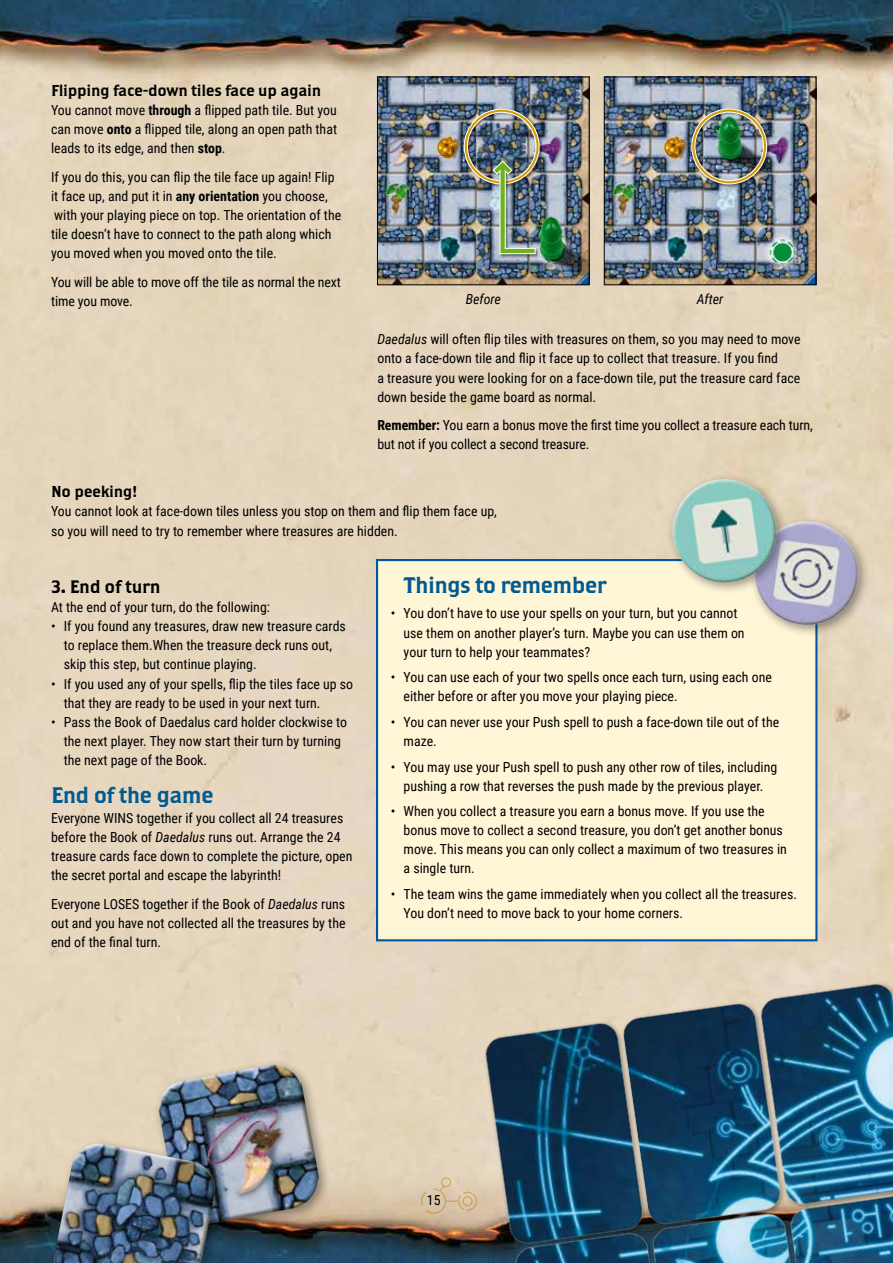
<style>
.page{position:relative;width:893px;height:1263px;background:#fff}
.page>*{position:absolute;margin:0;border:0;box-sizing:border-box;transform-origin:0 0}
.t1{font:22.5px "Brothers OT";letter-spacing:-.03em;color:#005b91}
.t2{font:18px "Brothers OT";letter-spacing:-.02em;color:#000}
.t3{font:15.75px "Brothers OT";letter-spacing:-.02em;color:#000}
.t4{font:13.8px/19px "Roboto Condensed";color:#000}
.t5{font:italic 13.8px "Roboto Condensed";color:#000}
.s1{font-weight:700}
.s2{font-style:italic}
</style>
<div class="page">
<img style="left:0;top:0;width:893px;height:1263px">
<img style="left:379px;top:79px;width:209px;height:204px">
<div style="left:377px;top:77px;width:213px;height:208px;border:1px solid #000"></div>
<img style="left:606px;top:79px;width:208px;height:204px">
<div style="left:604px;top:77px;width:212px;height:208px;border:1px solid #000"></div>
<div style="left:377px;top:560px;width:439px;height:380px;background:#fff5d7"></div>
<div style="left:153px;top:1058px;width:178px;height:178px;background:#000;opacity:.4"></div>
<img style="left:154px;top:1060px;width:170px;height:169px">
<div style="left:48px;top:1138px;width:179px;height:125px;background:#000;opacity:.4"></div>
<img style="left:53px;top:1139px;width:167px;height:124px">
<div style="left:483px;top:923px;width:410px;height:340px;background:#000;opacity:.4"></div>
<img style="left:464px;top:967px;width:429px;height:296px">
<svg style="left:421px;top:1177px;width:56px;height:37px;background:#dac4a5"></svg>
<img style="left:757px;top:507px;width:117px;height:134px">
<img style="left:658px;top:464px;width:134px;height:134px">
<div style="left:463px;top:108px;width:80px;height:80px;background:#000;opacity:.5"></div>
<div style="left:464px;top:109px;width:76px;height:76px;border:4px solid #fff;border-radius:50%"></div>
<div style="left:465px;top:110px;width:74px;height:73px;border:2px solid #d39c07;border-radius:50%"></div>
<div style="left:690px;top:108px;width:81px;height:80px;background:#000;opacity:.5"></div>
<div style="left:691px;top:108px;width:76px;height:76px;border:4px solid #fff;border-radius:50%"></div>
<div style="left:692px;top:109px;width:74px;height:74px;border:2px solid #d39c07;border-radius:50%"></div>
<div style="left:492px;top:160px;width:47px;height:98px;background:#000;opacity:.5"></div>
<img style="left:492px;top:160px;width:44px;height:95px">
<p class="t3" style="left:51px;top:83px;width:272px">Flipping face-down tiles face up again</p>
<p class="t4" style="left:51px;top:100px;width:288px;text-align:justify">You cannot move <span class="s1">through</span> a flipped path tile. But you can move <span class="s1">onto</span> a flipped tile, along an open path that leads to its edge, and then <span class="s1">stop</span>.</p>
<p class="t4" style="left:51px;top:167px;width:292px">If you do this, you can flip the tile face up again! Flip it face up, and put it in <span class="s1">any orientation</span> you choose, with your playing piece on top. The orientation of the tile doesn’t have to connect to the path along which you moved when you moved onto the tile.</p>
<p class="t4" style="left:51px;top:272px;width:291px">You will be able to move off the tile as normal the next time you move.</p>
<p class="t5" style="left:466px;top:290px;width:37px">Before</p>
<p class="t5" style="left:697px;top:290px;width:28px">After</p>
<p class="t4" style="left:377px;top:329px;width:425px"><span class="s2">Daedalus</span> will often flip tiles with treasures on them, so you may need to move onto a face-down tile and flip it face up to collect that treasure. If you find<br>a treasure you were looking for on a face-down tile, put the treasure card face down beside the game board as normal.</p>
<p class="t4" style="left:377px;top:415px;width:437px"><span class="s1">Remember:</span> You earn a bonus move the first time you collect a treasure each turn, but not if you collect a second treasure.</p>
<p class="t3" style="left:51px;top:485px;width:88px">No peeking!</p>
<p class="t4" style="left:51px;top:501px;width:447px">You cannot look at face-down tiles unless you stop on them and flip them face up, so you will need to try to remember where treasures are hidden.</p>
<h2 class="t2" style="left:51px;top:579px;width:111px">3. End of turn</h2>
<p class="t4" style="left:51px;top:597px;width:221px">At the end of your turn, do the following:</p>
<p class="t4" style="left:64px;top:616px;width:284px;text-indent:-13px">• If you found any treasures, draw new treasure cards to replace them.When the treasure deck runs out, skip this step, but continue playing.</p>
<p class="t4" style="left:64px;top:674px;width:291px;text-indent:-13px">• If you used any of your spells, flip the tiles face up so that they are ready to be used in your next turn.</p>
<p class="t4" style="left:64px;top:712px;width:285px;text-indent:-13px">• Pass the Book of Daedalus card holder clockwise to the next player. They now start their turn by turning the next page of the Book.</p>
<h1 class="t1" style="left:51px;top:785px;width:164px">End of the game</h1>
<p class="t4" style="left:51px;top:807px;width:303px">Everyone WINS together if you collect all 24 treasures before the Book of <span class="s2">Daedalus</span> runs out. Arrange the 24 treasure cards face down to complete the picture, open the secret portal and escape the labyrinth!</p>
<p class="t4" style="left:51px;top:894px;width:296px;text-align:justify">Everyone LOSES together if the Book of <span class="s2">Daedalus</span> runs out and you have not collected all the treasures by the end of the final turn.</p>
<h1 class="t1" style="left:404px;top:575px;width:205px">Things to remember</h1>
<p class="t4" style="left:404px;top:603px;width:343px;text-indent:-13px">• You don’t have to use your spells on your turn, but you cannot use them on another player’s turn. Maybe you can use them on your turn to help your teammates?</p>
<p class="t4" style="left:404px;top:667px;width:370px;text-indent:-13px">• You can use each of your two spells once each turn, using each one either before or after you move your playing piece.</p>
<p class="t4" style="left:404px;top:712px;width:377px;text-indent:-13px">• You can never use your Push spell to push a face-down tile out of the maze.</p>
<p class="t4" style="left:391px;top:756px;width:388px;text-align:center">• You may use your Push spell to push any other row of tiles, including pushing a row that reverses the push made by the previous player.</p>
<p class="t4" style="left:404px;top:801px;width:385px;text-indent:-13px">• When you collect a treasure you earn a bonus move. If you use the bonus move to collect a second treasure, you don’t get another bonus move. This means you can only collect a maximum of two treasures in a single turn.</p>
<p class="t4" style="left:404px;top:884px;width:395px;text-indent:-13px">• The team wins the game immediately when you collect all the treasures.<br>You don’t need to move back to your home corners.</p>
<p class="t4" style="left:427px;top:1190px;width:15px">15</p>
</div>
